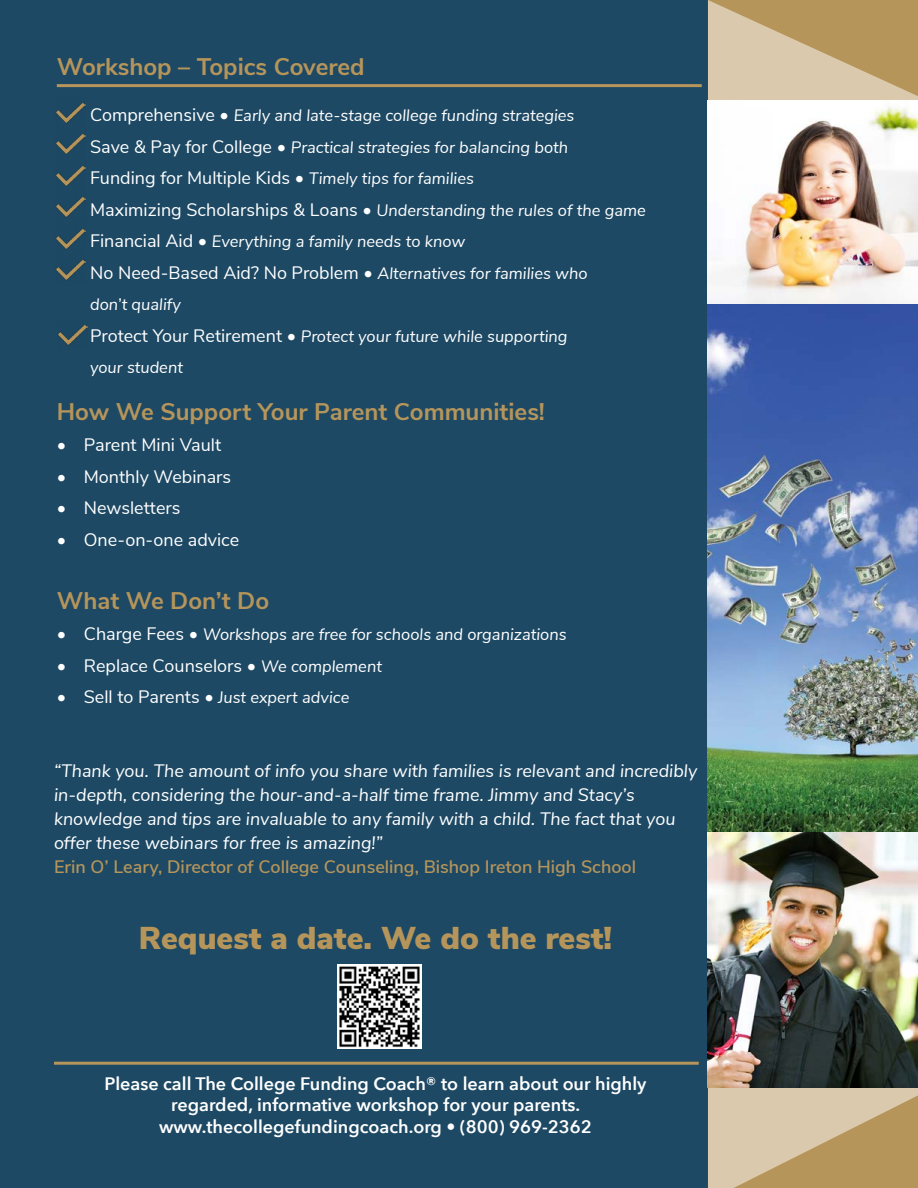
<style>
.page{position:relative;width:918px;height:1188px;background:#fff}
.page>*{position:absolute;margin:0;border:0;box-sizing:border-box;transform-origin:0 0}
.t1{font:900 31.5px "Nunito Sans";color:#b6955b}
.t2{font:700 24px "Nunito Sans";color:#b6955b}
.t3{font:italic 18px/24px "Nunito Sans";color:#fff}
.t4{font:18px "Nunito Sans";color:#fff}
.t5{font:600 18px/21.6px "Avenir Next";color:#fff;text-align:center}
.t6{font:600 18px "Nunito Sans";color:#b6955b}
.t7{font:italic 16.5px/31.5px "Nunito Sans";color:#fff}
.s1{font-style:normal;font-size:18px}
.s2{font-style:italic;font-size:16.5px}
</style>
<div class="page">
<div style="left:0;top:0;width:708px;height:1188px;background:#1d4964"></div>
<hr style="left:57px;top:84px;width:645px;height:3px;background:#b6955b">
<hr style="left:54px;top:1062px;width:645px;height:3px;background:#b6955b">
<img style="left:56px;top:102px;width:30px;height:22px">
<img style="left:56px;top:133px;width:30px;height:54px">
<img style="left:56px;top:196px;width:30px;height:54px">
<img style="left:56px;top:259px;width:30px;height:22px">
<img style="left:57px;top:324px;width:30px;height:22px">
<img style="left:338px;top:965px;width:83px;height:83px">
<svg style="left:708px;top:0;width:210px;height:100px;background:#c9b085"></svg>
<svg style="left:708px;top:1088px;width:210px;height:100px;background:#cbb48b"></svg>
<img style="left:708px;top:106px;width:210px;height:982px">
<h2 class="t2" style="left:57px;top:49px;width:309px">Workshop – Topics Covered</h2>
<p class="t7" style="left:90px;top:99px;width:486px"><span class="s1">Comprehensive •</span> Early and late-stage college funding strategies<br><span class="s1">Save &amp; Pay for College •</span> Practical strategies for balancing both</p>
<p class="t4" style="left:90px;top:165px;width:385px">Funding for Multiple Kids • <span class="s2">Timely tips for families</span></p>
<p class="t7" style="left:90px;top:194px;width:557px"><span class="s1">Maximizing Scholarships &amp; Loans •</span> Understanding the rules of the game<br><span class="s1">Financial Aid •</span> Everything a family needs to know</p>
<p class="t4" style="left:90px;top:260px;width:499px">No Need-Based Aid? No Problem • <span class="s2">Alternatives for families who</span></p>
<p class="t7" style="left:90px;top:288px;width:479px">don’t qualify<br><span class="s1">Protect Your Retirement •</span> Protect your future while supporting your student</p>
<h2 class="t2" style="left:57px;top:394px;width:490px">How We Support Your Parent Communities!</h2>
<p class="t4" style="left:57px;top:432px;width:166px">• Parent Mini Vault</p>
<p class="t4" style="left:57px;top:463px;width:176px">• Monthly Webinars</p>
<p class="t4" style="left:57px;top:495px;width:125px">• Newsletters</p>
<p class="t4" style="left:57px;top:526px;width:184px">• One-on-one advice</p>
<h2 class="t2" style="left:57px;top:583px;width:214px">What We Don’t Do</h2>
<p class="t7" style="left:57px;top:618px;width:511px"><span class="s1">• Charge Fees •</span> Workshops are free for schools and organizations</p>
<p class="t4" style="left:57px;top:652px;width:327px">• Replace Counselors • <span class="s2">We complement</span></p>
<p class="t7" style="left:57px;top:681px;width:294px"><span class="s1">• Sell to Parents •</span> Just expert advice</p>
<p class="t3" style="left:54px;top:758px;width:645px">“Thank you. The amount of info you share with families is relevant and incredibly in-depth, considering the hour-and-a-half time frame. Jimmy and Stacy’s knowledge and tips are invaluable to any family with a child. The fact that you offer these webinars for free is amazing!”</p>
<p class="t6" style="left:54px;top:854px;width:584px">Erin O’ Leary, Director of College Counseling, Bishop Ireton High School</p>
<h1 class="t1" style="left:139px;top:915px;width:475px">Request a date. We do the rest!</h1>
<p class="t5" style="left:104px;top:1072px;width:544px">Please call The College Funding Coach® to learn about our highly regarded, informative workshop for your parents. www.thecollegefundingcoach.org • (800) 969-2362</p>
</div>
